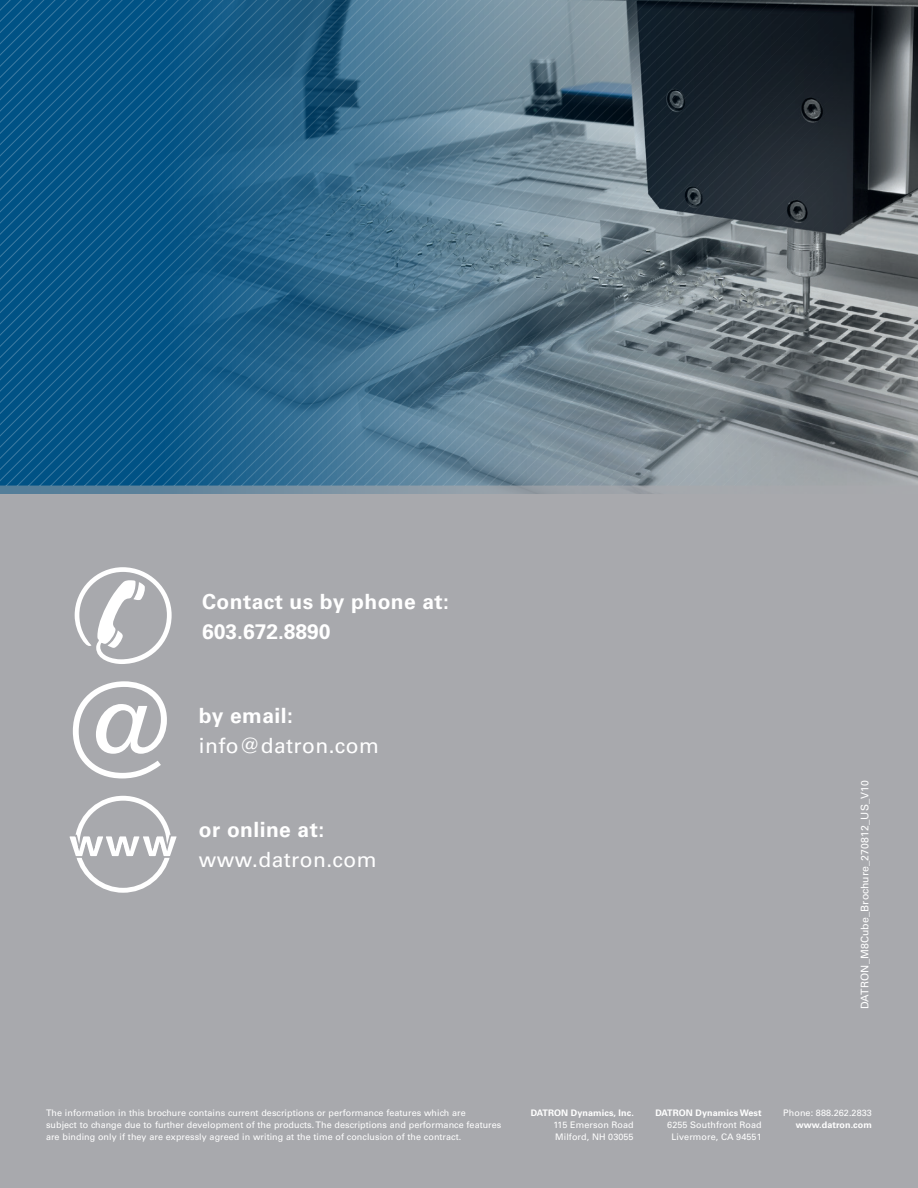
<style>
.page{position:relative;width:918px;height:1188px;background:#fff}
.page>*{position:absolute;margin:0;border:0;box-sizing:border-box;transform-origin:0 0}
.t1{font:700 21px/30px "Univers LT";letter-spacing:.02em;color:#fff}
.t2{font:21px "Univers LT";letter-spacing:.02em;color:#fff}
.t3{font:10.5px "Univers LT";letter-spacing:.01em;color:#fff}
.t4{font:9px/12px "Univers LT";letter-spacing:.005em;color:#fff}
.t5{font:700 9px "Univers LT";letter-spacing:.01em;color:#fff}
</style>
<div class="page">
<div style="left:0;top:494px;width:918px;height:694px;background:#a8a9ad"></div>
<svg style="left:0;top:472px;width:918px;height:12px;background:#5c829b"></svg>
<svg style="left:0;top:461px;width:918px;height:11px;background:#5a8098"></svg>
<svg style="left:0;top:450px;width:918px;height:11px;background:#567d95"></svg>
<svg style="left:0;top:439px;width:918px;height:11px;background:#517890"></svg>
<svg style="left:0;top:428px;width:918px;height:11px;background:#50778f"></svg>
<svg style="left:0;top:416px;width:918px;height:12px;background:#4c738b"></svg>
<svg style="left:0;top:405px;width:918px;height:11px;background:#4c738b"></svg>
<svg style="left:0;top:394px;width:918px;height:11px;background:#4a7189"></svg>
<svg style="left:0;top:383px;width:918px;height:11px;background:#487088"></svg>
<svg style="left:0;top:372px;width:918px;height:11px;background:#486f87"></svg>
<svg style="left:0;top:360px;width:918px;height:12px;background:#466d85"></svg>
<svg style="left:0;top:349px;width:918px;height:11px;background:#466e86"></svg>
<svg style="left:0;top:338px;width:918px;height:11px;background:#436a82"></svg>
<svg style="left:0;top:327px;width:918px;height:11px;background:#426981"></svg>
<svg style="left:0;top:316px;width:918px;height:11px;background:#426981"></svg>
<svg style="left:0;top:304px;width:918px;height:12px;background:#497088"></svg>
<svg style="left:0;top:293px;width:918px;height:11px;background:#4d748b"></svg>
<svg style="left:0;top:282px;width:918px;height:11px;background:#4e758c"></svg>
<svg style="left:0;top:271px;width:918px;height:11px;background:#497088"></svg>
<svg style="left:0;top:260px;width:918px;height:11px;background:#436a81"></svg>
<svg style="left:0;top:248px;width:918px;height:12px;background:#446b82"></svg>
<svg style="left:0;top:237px;width:918px;height:11px;background:#527990"></svg>
<svg style="left:0;top:226px;width:918px;height:11px;background:#537a91"></svg>
<svg style="left:0;top:215px;width:918px;height:11px;background:#497088"></svg>
<svg style="left:0;top:203px;width:918px;height:12px;background:#3f667f"></svg>
<svg style="left:0;top:192px;width:918px;height:11px;background:#3a627a"></svg>
<svg style="left:0;top:181px;width:918px;height:11px;background:#3c637c"></svg>
<svg style="left:0;top:170px;width:918px;height:11px;background:#3a617a"></svg>
<svg style="left:0;top:159px;width:918px;height:11px;background:#375e77"></svg>
<svg style="left:0;top:147px;width:918px;height:12px;background:#365e76"></svg>
<svg style="left:0;top:136px;width:918px;height:11px;background:#385f78"></svg>
<svg style="left:0;top:125px;width:918px;height:11px;background:#375f77"></svg>
<svg style="left:0;top:114px;width:918px;height:11px;background:#30576f"></svg>
<svg style="left:0;top:103px;width:918px;height:11px;background:#264d66"></svg>
<svg style="left:0;top:91px;width:918px;height:12px;background:#28506a"></svg>
<svg style="left:0;top:80px;width:918px;height:11px;background:#2e566f"></svg>
<svg style="left:0;top:69px;width:918px;height:11px;background:#315871"></svg>
<svg style="left:0;top:58px;width:918px;height:11px;background:#315871"></svg>
<svg style="left:0;top:47px;width:918px;height:11px;background:#315971"></svg>
<svg style="left:0;top:0;width:918px;height:47px;background:#315871"></svg>
<svg style="left:73px;top:681px;width:94px;height:97px"></svg>
<svg style="left:66px;top:796px;width:114px;height:97px"></svg>
<svg style="left:75px;top:567px;width:97px;height:97px"></svg>
<h1 class="t1" style="left:202px;top:586px;width:248px">Contact us by phone at:<br>603.672.8890</h1>
<h1 class="t1" style="left:199px;top:701px;width:95px">by email:</h1>
<h1 class="t2" style="left:199px;top:733px;width:182px">info@datron.com</h1>
<h1 class="t1" style="left:199px;top:815px;width:127px">or online at:</h1>
<h1 class="t2" style="left:199px;top:847px;width:179px">www.datron.com</h1>
<p class="t3" style="left:859px;top:1009px;width:230px;rotate:-90deg">DATRON_M8Cube_Brochure_270812_US_V10</p>
<p class="t4" style="left:46px;top:1107px;width:457px">The information in this brochure contains current descriptions or performance features which are<br>subject to change due to further development of the products. The descriptions and performance features are binding only if they are expressly agreed in writing at the time of conclusion of the contract.</p>
<p class="t5" style="left:531px;top:1108px;width:105px">DATRON Dynamics, Inc.</p>
<p class="t4" style="left:554px;top:1119px;width:82px">115 Emerson Road<br>Milford, NH 03055</p>
<p class="t5" style="left:655px;top:1108px;width:108px">DATRON Dynamics West</p>
<p class="t4" style="left:667px;top:1119px;width:96px;text-align:center">6255 Southfront Road<br>Livermore, CA 94551</p>
<p class="t4" style="left:783px;top:1107px;width:90px">Phone: 888.262.2833</p>
<p class="t5" style="left:796px;top:1120px;width:78px">www.datron.com</p>
</div>
